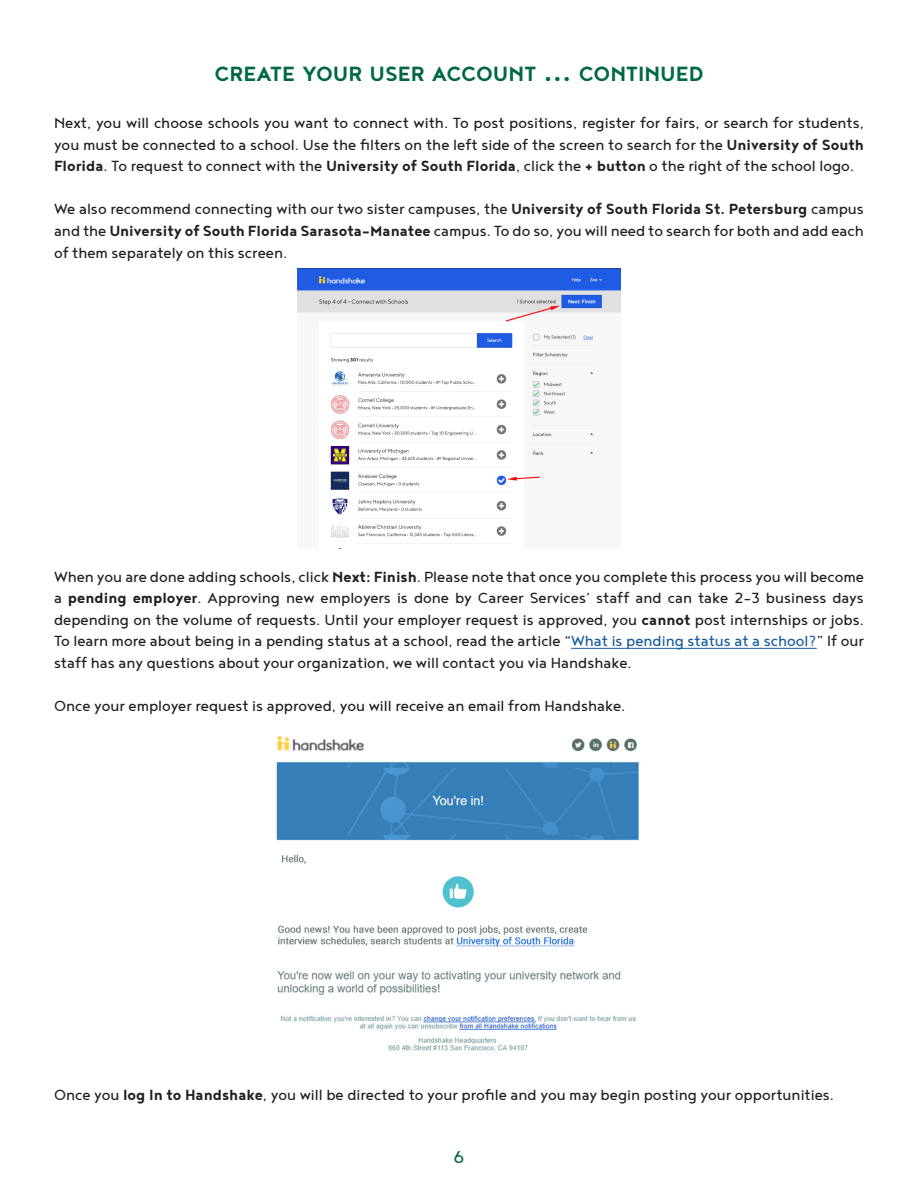
<style>
.page{position:relative;width:918px;height:1188px;background:#fff}
.page>*{position:absolute;margin:0;border:0;box-sizing:border-box;transform-origin:0 0}
.t1{font:700 25.2px "Noyh";color:#006847}
.t2{font:21px "Noyh";color:#006847}
.t3{font:18px/21.6px "Noyh";color:#231f20;text-align:justify}
.s1{font-size:36px}
.s2{font-weight:700}
.s3{color:#175d9e}
</style>
<div class="page">
<svg style="left:276px;top:268px;width:541px;height:784px"></svg>
<p class="t1" style="left:214px;top:59px;width:491px">create your user account <span class="s1">...</span> continued</p>
<p class="t3" style="left:54px;top:111px;width:812px">Next, you will choose schools you want to connect with. To post positions, register for fairs, or search for students, you must be connected to a school. Use the filters on the left side of the screen to search for the <span class="s2">University of South Florida</span>. To request to connect with the <span class="s2">University of South Florida</span>, click the <span class="s2">+ button</span> o the right of the school logo.</p>
<p class="t3" style="left:54px;top:198px;width:812px">We also recommend connecting with our two sister campuses, the <span class="s2">University of South Florida St. Petersburg</span> campus and the <span class="s2">University of South Florida Sarasota-Manatee</span> campus. To do so, you will need to search for both and add each of them separately on this screen.</p>
<p class="t3" style="left:54px;top:565px;width:812px">When you are done adding schools, click <span class="s2">Next: Finish</span>. Please note that once you complete this process you will become a <span class="s2">pending employer</span>. Approving new employers is done by Career Services’ staff and can take 2-3 business days depending on the volume of requests. Until your employer request is approved, you <span class="s2">cannot</span> post internships or jobs.<br>To learn more about being in a pending status at a school, read the article “<span class="s3">What is pending status at a school?</span>” If our staff has any questions about your organization, we will contact you via Handshake.</p>
<p class="t3" style="left:54px;top:695px;width:573px">Once your employer request is approved, you will receive an email from Handshake.</p>
<p class="t3" style="left:54px;top:1083px;width:782px">Once you <span class="s2">log In to Handshake</span>, you will be directed to your profile and you may begin posting your opportunities.</p>
<p class="t2" style="left:454px;top:1145px;width:12px">6</p>
</div>
